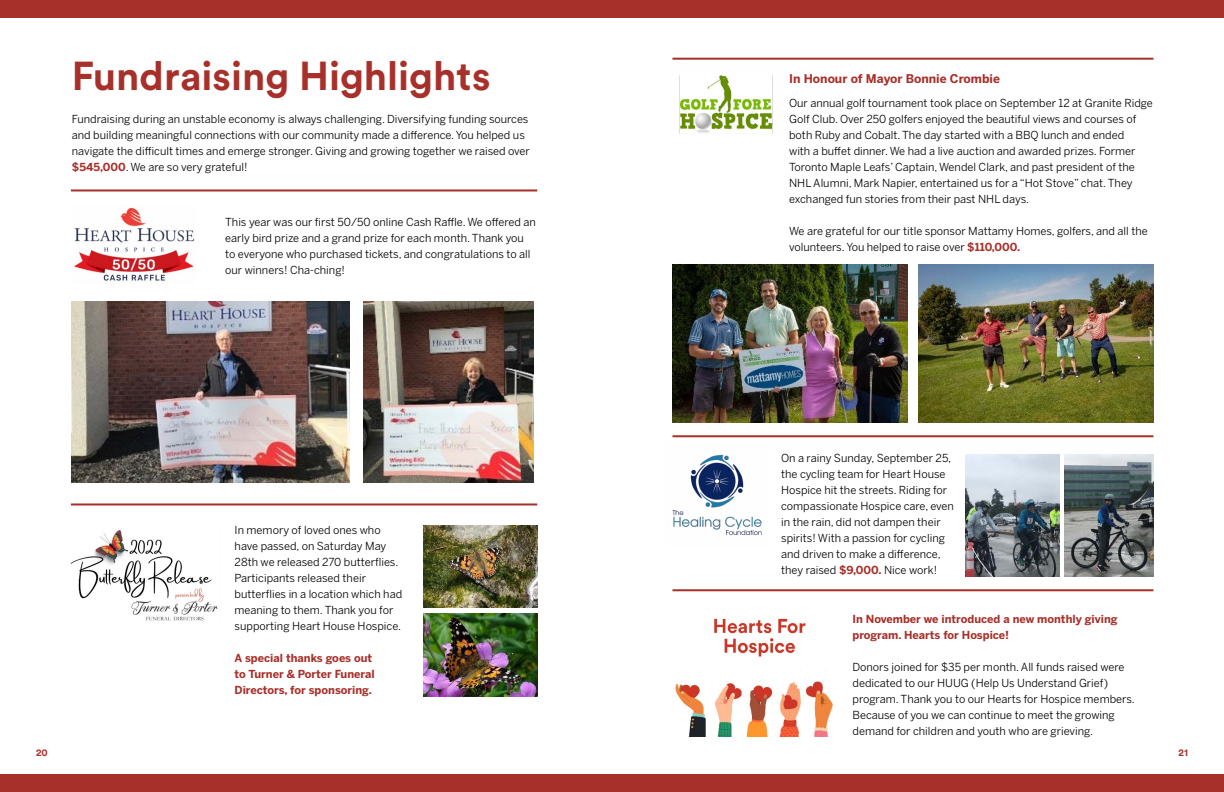
<style>
.page{position:relative;width:1224px;height:792px;background:#fff}
.page>*{position:absolute;margin:0;border:0;box-sizing:border-box;transform-origin:0 0}
.t1{font:700 40px "Circular Std";color:#a8302a}
.t2{font:700 12px "Benton Sans";color:#a8302a}
.t3{font:11px/16px "Benton Sans";color:#000}
.t4{font:700 11px/16px "Benton Sans";color:#a8302a}
.t5{font:700 10px "Circular Std";color:#a8302a}
.s1{font-weight:700;color:#a8302a}
</style>
<div class="page">
<div style="left:0;top:774px;width:1224px;height:18px;background:#a8302a"></div>
<div style="left:0;top:0;width:1224px;height:18px;background:#a8302a"></div>
<img style="left:72px;top:301px;width:277px;height:181px">
<img style="left:672px;top:264px;width:236px;height:158px">
<img style="left:918px;top:264px;width:235px;height:158px">
<img style="left:364px;top:301px;width:170px;height:181px">
<img style="left:70px;top:530px;width:148px;height:91px">
<hr style="left:71px;top:503px;width:466px;height:2px;background:#a8302a">
<hr style="left:71px;top:189px;width:466px;height:2px;background:#a8302a">
<hr style="left:672px;top:435px;width:481px;height:2px;background:#a8302a">
<img style="left:679px;top:75px;width:94px;height:59px">
<img style="left:74px;top:207px;width:121px;height:74px">
<img style="left:423px;top:525px;width:114px;height:83px">
<img style="left:423px;top:614px;width:114px;height:82px">
<img style="left:672px;top:454px;width:90px;height:82px">
<img style="left:965px;top:454px;width:95px;height:122px">
<img style="left:1064px;top:454px;width:89px;height:122px">
<hr style="left:672px;top:589px;width:481px;height:2px;background:#a8302a">
<img style="left:714px;top:618px;width:92px;height:39px">
<img style="left:675px;top:681px;width:157px;height:55px">
<hr style="left:672px;top:58px;width:481px;height:2px;background:#a8302a">
<h1 class="t1" style="left:72px;top:50px;width:420px">Fundraising Highlights</h1>
<p class="t3" style="left:72px;top:111px;width:460px">Fundraising during an unstable economy is always challenging. Diversifying funding sources and building meaningful connections with our community made a difference. You helped us navigate the difficult times and emerge stronger. Giving and growing together we raised over <span class="s1">$545,000</span>. We are so very grateful!</p>
<p class="t3" style="left:225px;top:214px;width:312px">This year was our first 50/50 online Cash Raffle. We offered an early bird prize and a grand prize for each month. Thank you to everyone who purchased tickets, and congratulations to all our winners! Cha-ching!</p>
<p class="t3" style="left:235px;top:522px;width:169px">In memory of loved ones who have passed, on Saturday May<br>28th we released 270 butterflies.<br>Participants released their butterflies in a location which had meaning to them. Thank you for supporting Heart House Hospice.</p>
<p class="t4" style="left:235px;top:650px;width:142px">A special thanks goes out to Turner &amp; Porter Funeral<br>Directors, for sponsoring.</p>
<p class="t2" style="left:789px;top:71px;width:212px">In Honour of Mayor Bonnie Crombie</p>
<p class="t3" style="left:789px;top:95px;width:365px">Our annual golf tournament took place on September 12 at Granite Ridge Golf Club. Over 250 golfers enjoyed the beautiful views and courses of both Ruby and Cobalt. The day started with a BBQ lunch and ended<br>with a buffet dinner. We had a live auction and awarded prizes. Former Toronto Maple Leafs’ Captain, Wendel Clark, and past president of the NHL Alumni, Mark Napier, entertained us for a “Hot Stove” chat. They exchanged fun stories from their past NHL days.</p>
<p class="t3" style="left:789px;top:223px;width:360px">We are grateful for our title sponsor Mattamy Homes, golfers, and all the volunteers. You helped to raise over <span class="s1">$110,000.</span></p>
<p class="t3" style="left:781px;top:450px;width:174px">On a rainy Sunday, September 25, the cycling team for Heart House<br>Hospice hit the streets. Riding for compassionate Hospice care, even in the rain, did not dampen their spirits! With a passion for cycling and driven to make a difference, they raised <span class="s1">$9,000.</span> Nice work!</p>
<p class="t4" style="left:852px;top:610px;width:267px">In November we introduced a new monthly giving program. Hearts for Hospice!</p>
<p class="t3" style="left:852px;top:658px;width:284px">Donors joined for $35 per month. All funds raised were dedicated to our HUUG (Help Us Understand Grief) program. Thank you to our Hearts for Hospice members.<br>Because of you we can continue to meet the growing demand for children and youth who are grieving.</p>
<p class="t5" style="left:36px;top:746px;width:13px">20</p>
<p class="t5" style="left:1179px;top:746px;width:11px">21</p>
</div>
